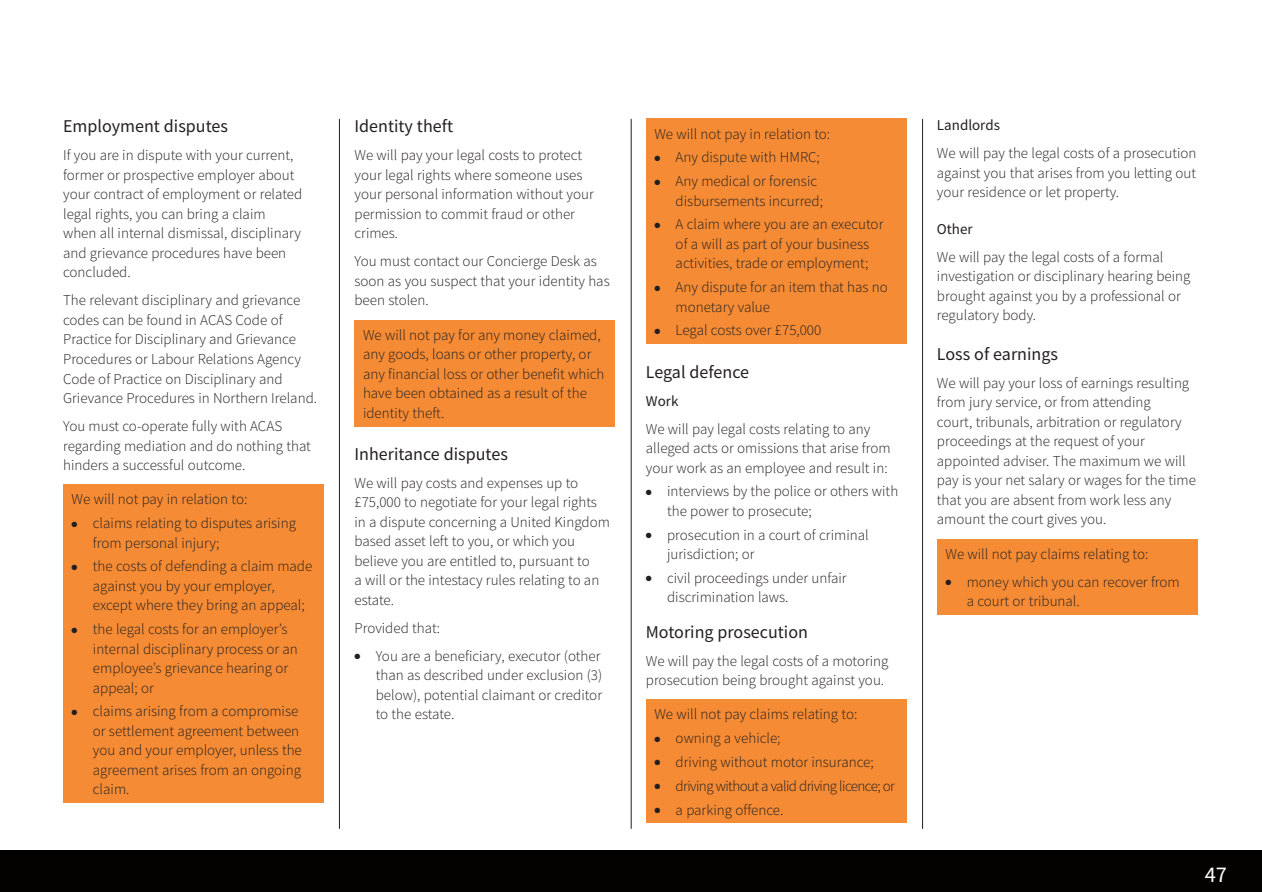
<style>
.page{position:relative;width:1262px;height:892px;background:#fff}
.page>*{position:absolute;margin:0;border:0;box-sizing:border-box;transform-origin:0 0}
.t1{font:22.5px "Source Sans Pro";color:#fff}
.t2{font:18px "Source Sans Pro";color:#231f20}
.t3{font:300 15px/19.5px "Source Sans Pro";color:#231f20}
.t4{font:300 15px "Source Sans Pro";letter-spacing:-.04em;color:#231f20}
.t5{font:15px "Source Sans Pro";color:#231f20}
</style>
<div class="page">
<div style="left:0;top:850px;width:1261px;height:42px;background:#040101"></div>
<hr style="left:339px;top:119px;width:1px;height:709px;background:#231f20">
<hr style="left:631px;top:119px;width:1px;height:709px;background:#231f20">
<hr style="left:922px;top:119px;width:1px;height:709px;background:#231f20">
<div style="left:937px;top:539px;width:260px;height:75px;background:#f58b34"></div>
<div style="left:646px;top:119px;width:260px;height:225px;background:#f58b34"></div>
<div style="left:646px;top:699px;width:260px;height:124px;background:#f58b34"></div>
<div style="left:354px;top:320px;width:261px;height:106px;background:#f58b34"></div>
<div style="left:63px;top:484px;width:261px;height:319px;background:#f58b34"></div>
<p class="t2" style="left:63px;top:115px;width:166px">Employment disputes</p>
<p class="t3" style="left:63px;top:146px;width:241px">If you are in dispute with your current, former or prospective employer about your contract of employment or related legal rights, you can bring a claim when all internal dismissal, disciplinary and grievance procedures have been concluded.</p>
<p class="t3" style="left:63px;top:291px;width:255px">The relevant disciplinary and grievance codes can be found in ACAS Code of Practice for Disciplinary and Grievance Procedures or Labour Relations Agency Code of Practice on Disciplinary and Grievance Procedures in Northern Ireland.</p>
<p class="t3" style="left:63px;top:416px;width:249px">You must co-operate fully with ACAS regarding mediation and do nothing that hinders a successful outcome.</p>
<p class="t3" style="left:72px;top:489px;width:177px">We will not pay in relation to:</p>
<p class="t3" style="left:93px;top:513px;width:205px;text-indent:-21px">● claims relating to disputes arising from personal injury;</p>
<p class="t3" style="left:93px;top:556px;width:221px;text-indent:-21px">● the costs of defending a claim made against you by your employer, except where they bring an appeal;</p>
<p class="t3" style="left:93px;top:619px;width:206px;text-indent:-21px">● the legal costs for an employer’s internal disciplinary process or an employee’s grievance hearing or appeal; or</p>
<p class="t3" style="left:93px;top:701px;width:210px;text-indent:-21px">● claims arising from a compromise or settlement agreement between you and your employer, unless the agreement arises from an ongoing claim.</p>
<p class="t2" style="left:354px;top:115px;width:100px">Identity theft</p>
<p class="t3" style="left:354px;top:146px;width:241px">We will pay your legal costs to protect your legal rights where someone uses your personal information without your permission to commit fraud or other crimes.</p>
<p class="t3" style="left:354px;top:252px;width:257px">You must contact our Concierge Desk as soon as you suspect that your identity has been stolen.</p>
<p class="t3" style="left:363px;top:325px;width:243px">We will not pay for any money claimed, any goods, loans or other property, or any financial loss or other benefit which have been obtained as a result of the identity theft.</p>
<p class="t2" style="left:354px;top:442px;width:155px">Inheritance disputes</p>
<p class="t3" style="left:354px;top:473px;width:257px">We will pay costs and expenses up to £75,000 to negotiate for your legal rights in a dispute concerning a United Kingdom based asset left to you, or which you believe you are entitled to, pursuant to<br>a will or the intestacy rules relating to an estate.</p>
<p class="t3" style="left:354px;top:618px;width:87px">Provided that:</p>
<p class="t3" style="left:376px;top:646px;width:228px;text-align:justify;text-indent:-21px">● You are a beneficiary, executor (other than as described under exclusion (3) below), potential claimant or creditor to the estate.</p>
<p class="t3" style="left:654px;top:124px;width:177px">We will not pay in relation to:</p>
<p class="t3" style="left:654px;top:148px;width:167px">● Any dispute with HMRC;</p>
<p class="t3" style="left:675px;top:171px;width:149px;text-indent:-21px">● Any medical or forensic disbursements incurred;</p>
<p class="t3" style="left:654px;top:215px;width:230px;text-align:center">● A claim where you are an executor of a will as part of your business activities, trade or employment;</p>
<p class="t3" style="left:675px;top:277px;width:214px;text-indent:-21px">● Any dispute for an item that has no monetary value</p>
<p class="t3" style="left:654px;top:321px;width:168px">● Legal costs over £75,000</p>
<p class="t2" style="left:646px;top:360px;width:105px">Legal defence</p>
<p class="t5" style="left:646px;top:391px;width:34px">Work</p>
<p class="t3" style="left:646px;top:419px;width:246px">We will pay legal costs relating to any alleged acts or omissions that arise from your work as an employee and result in:</p>
<p class="t3" style="left:667px;top:481px;width:233px;text-indent:-21px">● interviews by the police or others with the power to prosecute;</p>
<p class="t3" style="left:667px;top:525px;width:203px;text-indent:-21px">● prosecution in a court of criminal jurisdiction; or</p>
<p class="t3" style="left:667px;top:568px;width:181px;text-indent:-21px">● civil proceedings under unfair discrimination laws.</p>
<p class="t2" style="left:646px;top:620px;width:164px">Motoring prosecution</p>
<p class="t3" style="left:646px;top:651px;width:244px">We will pay the legal costs of a motoring prosecution being brought against you.</p>
<p class="t3" style="left:654px;top:704px;width:204px">We will not pay claims relating to:</p>
<p class="t3" style="left:654px;top:728px;width:128px">● owning a vehicle;</p>
<p class="t3" style="left:654px;top:752px;width:221px">● driving without motor insurance;</p>
<p class="t4" style="left:654px;top:776px;width:242px">● driving without a valid driving licence; or</p>
<p class="t3" style="left:654px;top:799px;width:130px">● a parking offence.</p>
<p class="t5" style="left:937px;top:116px;width:64px">Landlords</p>
<p class="t3" style="left:937px;top:143px;width:261px;text-align:justify">We will pay the legal costs of a prosecution against you that arises from you letting out your residence or let property.</p>
<p class="t5" style="left:937px;top:219px;width:37px">Other</p>
<p class="t3" style="left:937px;top:247px;width:255px">We will pay the legal costs of a formal investigation or disciplinary hearing being brought against you by a professional or regulatory body.</p>
<p class="t2" style="left:937px;top:342px;width:123px">Loss of earnings</p>
<p class="t3" style="left:937px;top:373px;width:260px">We will pay your loss of earnings resulting from jury service, or from attending<br>court, tribunals, arbitration or regulatory proceedings at the request of your appointed adviser. The maximum we will pay is your net salary or wages for the time that you are absent from work less any amount the court gives you.</p>
<p class="t3" style="left:945px;top:544px;width:204px">We will not pay claims relating to:</p>
<p class="t3" style="left:966px;top:572px;width:214px;text-indent:-21px">● money which you can recover from a court or tribunal.</p>
<h1 class="t1" style="left:1204px;top:860px;width:24px">47</h1>
</div>
